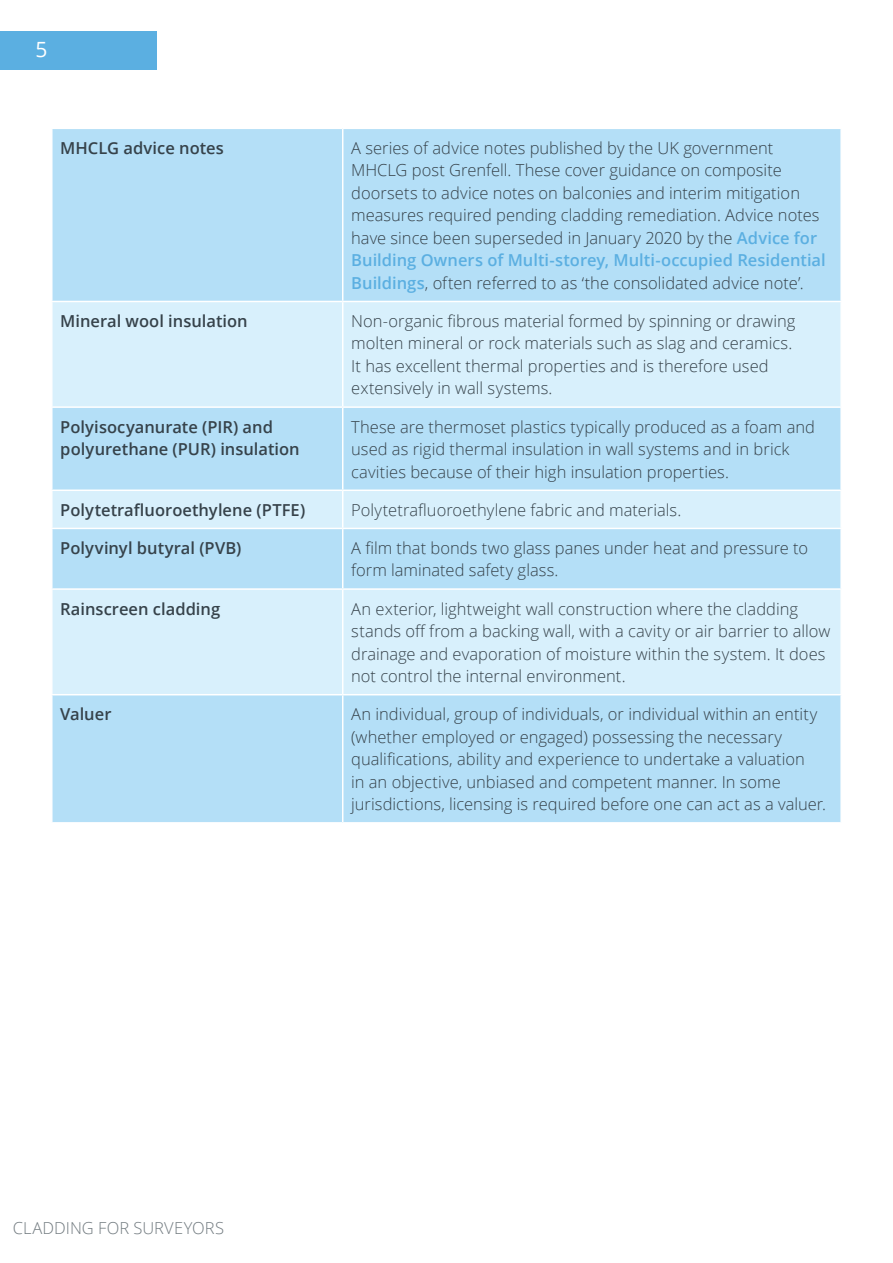
<style>
.page{position:relative;width:893px;height:1263px;background:#fff}
.page>*{position:absolute;margin:0;border:0;box-sizing:border-box;transform-origin:0 0}
.t1{font:300 16.5px/22.5px "Open Sans";color:#36424a}
.t2{font:600 16.5px/22.5px "Open Sans";color:#36424a}
.t3{font:300 16.5px "Open Sans";color:#727b80}
.t4{font:13.5px "Open Sans";color:#fff}
.s1{font-size:21px}
.s2{font-weight:600;color:#5bafe1}
</style>
<div class="page">
<div style="left:0;top:31px;width:157px;height:39px;background:#5bafe1"></div>
<div style="left:53px;top:129px;width:787px;height:693px;background:#b4dff7"></div>
<svg style="left:53px;top:302px;width:787px;height:392px;background:#cbe9fa"></svg>
<hr style="left:342px;top:129px;width:1px;height:172px;background:#fff">
<hr style="left:51px;top:301px;width:292px;height:1px;background:#fff">
<hr style="left:343px;top:301px;width:499px;height:1px;background:#fff">
<hr style="left:342px;top:302px;width:1px;height:104px;background:#fff">
<hr style="left:51px;top:406px;width:292px;height:2px;background:#fff">
<hr style="left:343px;top:406px;width:499px;height:2px;background:#fff">
<hr style="left:342px;top:408px;width:1px;height:81px;background:#fff">
<hr style="left:51px;top:489px;width:292px;height:2px;background:#fff">
<hr style="left:343px;top:489px;width:499px;height:2px;background:#fff">
<hr style="left:342px;top:491px;width:1px;height:37px;background:#fff">
<hr style="left:51px;top:528px;width:292px;height:1px;background:#fff">
<hr style="left:343px;top:528px;width:499px;height:1px;background:#fff">
<hr style="left:342px;top:529px;width:1px;height:59px;background:#fff">
<hr style="left:51px;top:588px;width:292px;height:2px;background:#fff">
<hr style="left:343px;top:588px;width:499px;height:2px;background:#fff">
<hr style="left:342px;top:590px;width:1px;height:104px;background:#fff">
<hr style="left:51px;top:694px;width:292px;height:1px;background:#fff">
<hr style="left:343px;top:694px;width:499px;height:1px;background:#fff">
<hr style="left:342px;top:695px;width:1px;height:127px;background:#fff">
<p class="t4" style="left:35px;top:42px;width:14px">I P<span class="s1">5</span></p>
<p class="t2" style="left:60px;top:136px;width:165px">MHCLG advice notes</p>
<p class="t1" style="left:351px;top:136px;width:476px">A series of advice notes published by the UK government MHCLG post Grenfell. These cover guidance on composite doorsets to advice notes on balconies and interim mitigation measures required pending cladding remediation. Advice notes have since been superseded in January 2020 by the <span class="s2">Advice for Building Owners of Multi-storey, Multi-occupied Residential Buildings</span>, often referred to as ‘the consolidated advice note’.</p>
<p class="t2" style="left:60px;top:309px;width:189px">Mineral wool insulation</p>
<p class="t1" style="left:351px;top:309px;width:446px">Non-organic fibrous material formed by spinning or drawing molten mineral or rock materials such as slag and ceramics.<br>It has excellent thermal properties and is therefore used extensively in wall systems.</p>
<p class="t2" style="left:60px;top:415px;width:241px">Polyisocyanurate (PIR) and polyurethane (PUR) insulation</p>
<p class="t1" style="left:351px;top:415px;width:465px">These are thermoset plastics typically produced as a foam and used as rigid thermal insulation in wall systems and in brick cavities because of their high insulation properties.</p>
<p class="t2" style="left:60px;top:498px;width:247px">Polytetrafluoroethylene (PTFE)</p>
<p class="t1" style="left:351px;top:498px;width:332px">Polytetrafluoroethylene fabric and materials.</p>
<p class="t2" style="left:60px;top:536px;width:183px">Polyvinyl butyral (PVB)</p>
<p class="t1" style="left:351px;top:536px;width:458px">A film that bonds two glass panes under heat and pressure to form laminated safety glass.</p>
<p class="t2" style="left:60px;top:597px;width:161px">Rainscreen cladding</p>
<p class="t1" style="left:351px;top:597px;width:481px">An exterior, lightweight wall construction where the cladding stands off from a backing wall, with a cavity or air barrier to allow drainage and evaporation of moisture within the system. It does not control the internal environment.</p>
<p class="t2" style="left:60px;top:702px;width:53px">Valuer</p>
<p class="t1" style="left:351px;top:702px;width:476px">An individual, group of individuals, or individual within an entity (whether employed or engaged) possessing the necessary qualifications, ability and experience to undertake a valuation<br>in an objective, unbiased and competent manner. In some jurisdictions, licensing is required before one can act as a valuer.</p>
<p class="t3" style="left:13px;top:1217px;width:213px">CLADDING FOR SURVEYORS</p>
</div>
